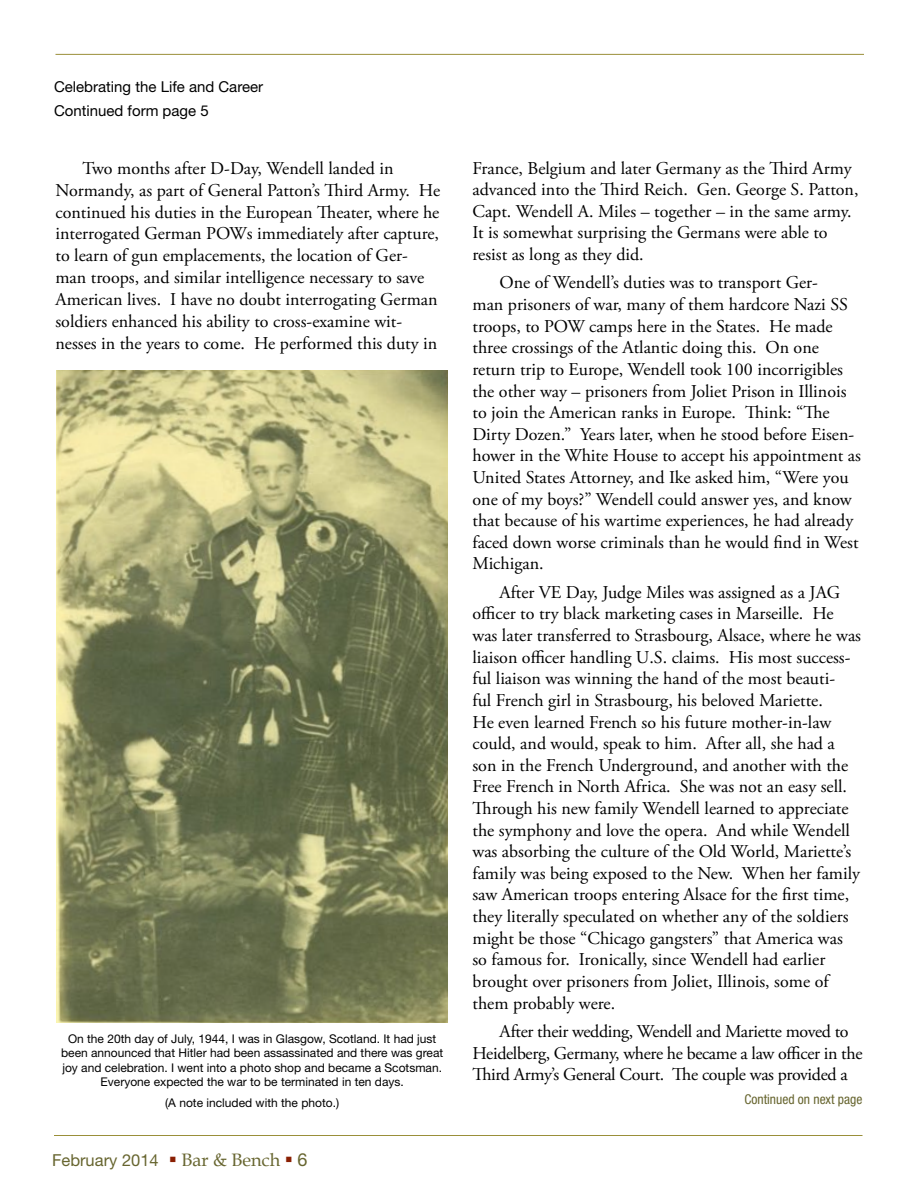
<style>
.page{position:relative;width:918px;height:1188px;background:#fff}
.page>*{position:absolute;margin:0;border:0;box-sizing:border-box;transform-origin:0 0}
.t1{font:18px/21.6px "Adobe Garamond Pro";color:#000}
.t2{font:18px/21.6px "Adobe Garamond Pro";letter-spacing:-.02em;color:#000}
.t3{font:16.5px "Helvetica Neue LT Std";color:#67652f}
.t4{font:15px/24.8px "Helvetica Neue LT Std";color:#000}
.t5{font:condensed 13.5px "Helvetica Neue LT Std";color:#67652f}
.t6{font:12px/14.4px "Helvetica Neue LT Std";color:#000;text-align:center}
.s1{color:#8a1f03}
.s2{font-family:"Book Antiqua";font-size:18px}
.s3{font-size:18px}
</style>
<div class="page">
<hr style="left:54px;top:1135px;width:808px;height:1px;background:#9a8f39">
<hr style="left:56px;top:54px;width:808px;height:1px;background:#9a8f39">
<img style="left:57px;top:371px;width:390px;height:652px">
<p class="t4" style="left:54px;top:74px;width:211px">Celebrating the Life and Career<br>Continued form page 5</p>
<p class="t1" style="left:56px;top:157px;width:386px;line-height:22px;text-indent:27px">Two months after D-Day, Wendell landed in Normandy, as part of General Patton’s Third Army. He continued his duties in the European Theater, where he interrogated German POWs immediately after capture, to learn of gun emplacements, the location of Ger&shy;man troops, and similar intelligence necessary to save American lives. I have no doubt interrogating German soldiers enhanced his ability to cross-examine wit&shy;nesses in the years to come. He performed this duty in</p>
<p class="t1" style="left:473px;top:158px;width:388px">France, Belgium and later Germany as the Third Army advanced into the Third Reich. Gen. George S. Patton, Capt. Wendell A. Miles – together – in the same army.<br>It is somewhat surprising the Germans were able to resist as long as they did.</p>
<p class="t1" style="left:473px;top:273px;width:390px;text-indent:27px">One of Wendell’s duties was to transport Ger-<br>man prisoners of war, many of them hardcore Nazi SS troops, to POW camps here in the States. He made three crossings of the Atlantic doing this. On one return trip to Europe, Wendell took 100 incorrigibles the other way – prisoners from Joliet Prison in Illinois to join the American ranks in Europe. Think: “The Dirty Dozen.” Years later, when he stood before Eisen&shy;hower in the White House to accept his appointment as United States Attorney, and Ike asked him, “Were you one of my boys?” Wendell could answer yes, and know that because of his wartime experiences, he had already faced down worse criminals than he would find in West Michigan.</p>
<p class="t1" style="left:473px;top:582px;width:390px;text-indent:27px">After VE Day, Judge Miles was assigned as a JAG officer to try black marketing cases in Marseille. He was later transferred to Strasbourg, Alsace, where he was liaison officer handling U.S. claims. His most success&shy;ful liaison was winning the hand of the most beauti-<br>ful French girl in Strasbourg, his beloved Mariette.<br>He even learned French so his future mother-in-law could, and would, speak to him. After all, she had a son in the French Underground, and another with the Free French in North Africa. She was not an easy sell.<br>Through his new family Wendell learned to appreciate the symphony and love the opera. And while Wendell was absorbing the culture of the Old World, Mariette’s family was being exposed to the New. When her family saw American troops entering Alsace for the first time, they literally speculated on whether any of the soldiers might be those “Chicago gangsters” that America was so famous for. Ironically, since Wendell had earlier brought over prisoners from Joliet, Illinois, some of them probably were.</p>
<p class="t2" style="left:473px;top:1021px;width:392px;text-indent:27px">After their wedding, Wendell and Mariette moved to<br>Heidelberg, Germany, where he became a law officer in the<br>Third Army’s General Court. The couple was provided a</p>
<p class="t5" style="left:744px;top:1092px;width:120px">Continued on next page</p>
<p class="t6" style="left:61px;top:1031px;width:384px">On the 20th day of July, 1944, I was in Glasgow, Scotland. It had just been announced that Hitler had been assassinated and there was great joy and celebration. I went into a photo shop and became a Scotsman.<br>Everyone expected the war to be terminated in ten days.</p>
<p class="t6" style="left:165px;top:1096px;width:176px">(A note included with the photo.)</p>
<p class="t3" style="left:52px;top:1150px;width:257px">February 2014 <span class="s1">▪</span> <span class="s2">Bar &amp; Bench</span> <span class="s1">▪</span> <span class="s3">6</span></p>
</div>
